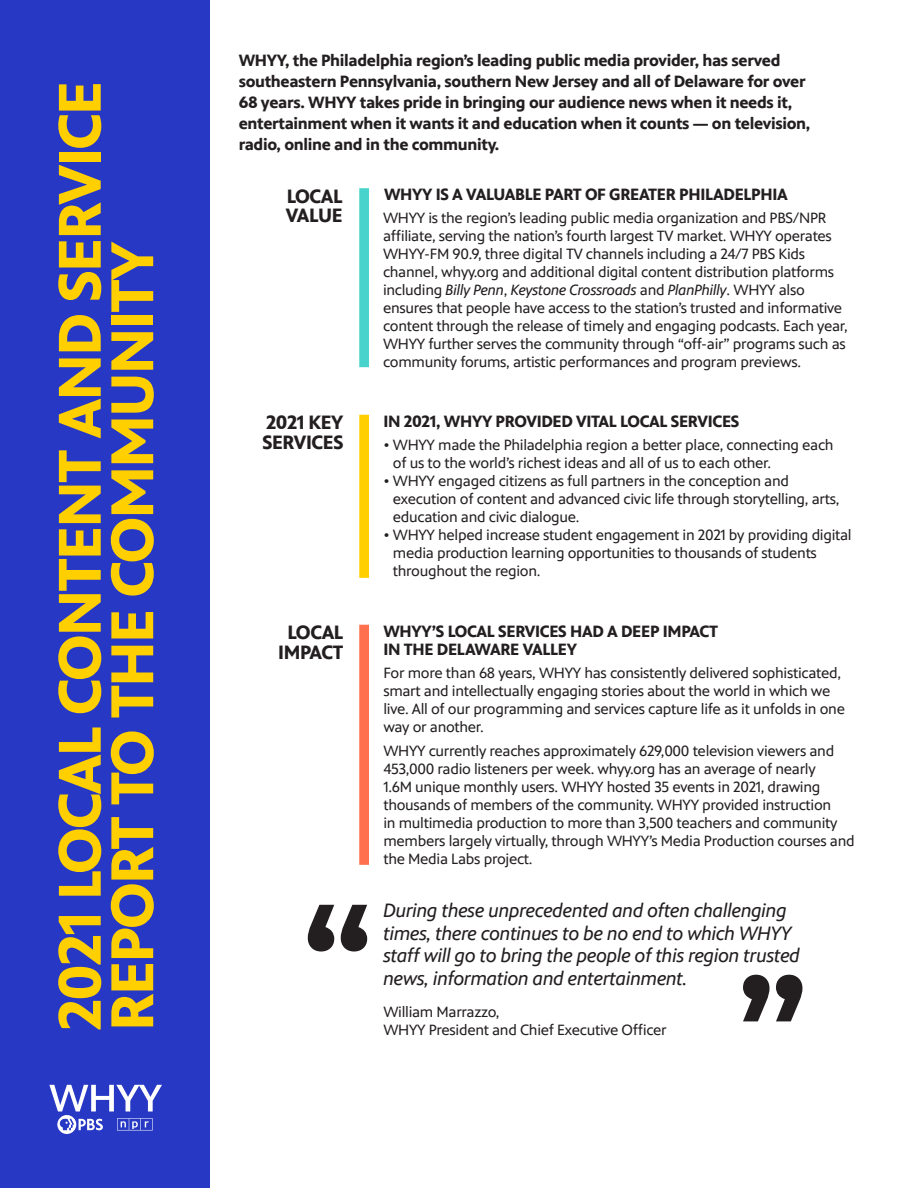
<style>
.page{position:relative;width:918px;height:1188px;background:#fff}
.page>*{position:absolute;margin:0;border:0;box-sizing:border-box;transform-origin:0 0}
.t1{font:700 147px "PBS Sans";color:#231f20}
.t2{font:700 61.5px/52.5px "PBS Sans";letter-spacing:-.03em;color:#ffcf00}
.t3{font:italic 19.5px/22.5px "PBS Sans";letter-spacing:-.02em;color:#231f20}
.t4{font:700 19.5px/19.5px "PBS Sans";letter-spacing:-.02em;color:#231f20}
.t5{font:700 16.5px/21px "PBS Sans";letter-spacing:-.02em;color:#231f20}
.t6{font:15px/18px "PBS Sans";letter-spacing:-.02em;color:#231f20}
.s1{font-style:italic}
</style>
<div class="page">
<div style="left:0;top:0;width:210px;height:1188px;background:#2638c4"></div>
<div style="left:359px;top:188px;width:10px;height:179px;background:#48d3cd"></div>
<div style="left:359px;top:415px;width:10px;height:163px;background:#ffcf00"></div>
<div style="left:359px;top:625px;width:10px;height:240px;background:#fe704e"></div>
<svg style="left:49px;top:1085px;width:113px;height:26px"></svg>
<svg style="left:57px;top:1115px;width:19px;height:19px"></svg>
<svg style="left:60px;top:1119px;width:43px;height:11px"></svg>
<svg style="left:117px;top:1118px;width:36px;height:12px"></svg>
<h2 class="t2" style="left:52px;top:1031px;width:952px;rotate:-90deg">2021 LOCAL CONTENT AND SERVICE<br>REPORT TO THE COMMUNITY</h2>
<p class="t5" style="left:239px;top:50px;width:573px">WHYY, the Philadelphia region’s leading public media provider, has served southeastern Pennsylvania, southern New Jersey and all of Delaware for over 68 years. WHYY takes pride in bringing our audience news when it needs it, entertainment when it wants it and education when it counts — on television, radio, online and in the community.</p>
<h3 class="t4" style="left:287px;top:186px;width:57px">LOCAL</h3>
<p class="t5" style="left:384px;top:183px;width:405px">WHYY IS A VALUABLE PART OF GREATER PHILADELPHIA</p>
<h3 class="t4" style="left:286px;top:205px;width:58px">VALUE</h3>
<p class="t6" style="left:383px;top:209px;width:466px">WHYY is the region’s leading public media organization and PBS/NPR affiliate, serving the nation’s fourth largest TV market. WHYY operates WHYY-FM 90.9, three digital TV channels including a 24/7 PBS Kids channel, whyy.org and additional digital content distribution platforms including <span class="s1">Billy Penn</span>, <span class="s1">Keystone Crossroads</span> and <span class="s1">PlanPhilly</span>. WHYY also ensures that people have access to the station’s trusted and informative content through the release of timely and engaging podcasts. Each year, WHYY further serves the community through “off-air” programs such as community forums, artistic performances and program previews.</p>
<h3 class="t4" style="left:262px;top:412px;width:82px">2021 KEY<br>SERVICES</h3>
<p class="t5" style="left:383px;top:411px;width:358px">IN 2021, WHYY PROVIDED VITAL LOCAL SERVICES</p>
<p class="t6" style="left:393px;top:435px;width:442px;text-indent:-9px">• WHYY made the Philadelphia region a better place, connecting each of us to the world’s richest ideas and all of us to each other.</p>
<p class="t6" style="left:393px;top:471px;width:448px;text-indent:-9px">• WHYY engaged citizens as full partners in the conception and execution of content and advanced civic life through storytelling, arts, education and civic dialogue.</p>
<p class="t6" style="left:393px;top:525px;width:460px;text-indent:-9px">• WHYY helped increase student engagement in 2021 by providing digital media production learning opportunities to thousands of students throughout the region.</p>
<h3 class="t4" style="left:278px;top:622px;width:67px;text-align:center">LOCAL<br>IMPACT</h3>
<p class="t5" style="left:383px;top:622px;width:336px;line-height:18px">WHYY’S LOCAL SERVICES HAD A DEEP IMPACT<br>IN THE DELAWARE VALLEY</p>
<p class="t6" style="left:383px;top:663px;width:463px">For more than 68 years, WHYY has consistently delivered sophisticated, smart and intellectually engaging stories about the world in which we live. All of our programming and services capture life as it unfolds in one way or another.</p>
<p class="t6" style="left:383px;top:742px;width:473px">WHYY currently reaches approximately 629,000 television viewers and 453,000 radio listeners per week. whyy.org has an average of nearly<br>1.6M unique monthly users. WHYY hosted 35 events in 2021, drawing thousands of members of the community. WHYY provided instruction<br>in multimedia production to more than 3,500 teachers and community members largely virtually, through WHYY’s Media Production courses and the Media Labs project.</p>
<h3 class="t3" style="left:383px;top:899px;width:418px">During these unprecedented and often challenging times, there continues to be no end to which WHYY staff will go to bring the people of this region trusted</h3>
<h1 class="t1" style="left:301px;top:860px;width:74px">“</h1>
<h3 class="t3" style="left:383px;top:966px;width:306px">news, information and entertainment.</h3>
<p class="t6" style="left:383px;top:1002px;width:285px">William Marrazzo,<br>WHYY President and Chief Executive Officer</p>
<h1 class="t1" style="left:809px;top:1066px;width:74px;rotate:-180deg">“</h1>
</div>
